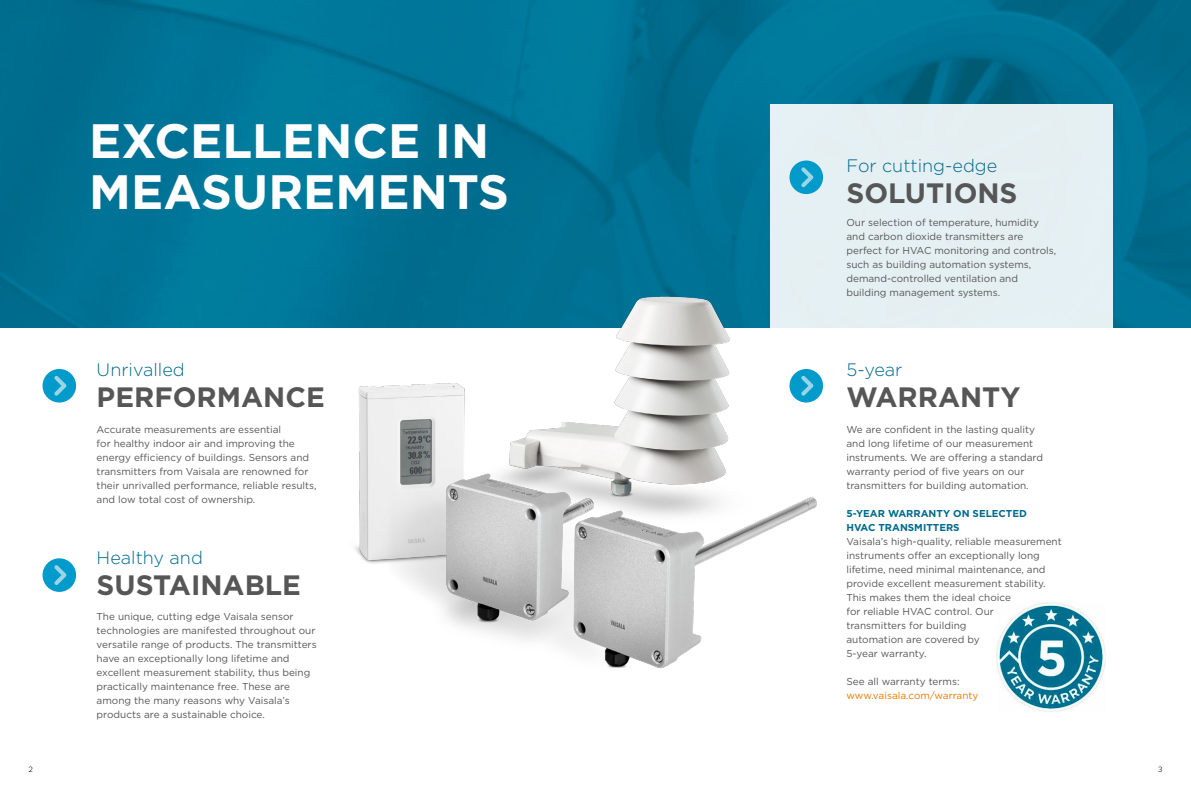
<style>
.page{position:relative;width:1191px;height:794px;background:#fff}
.page>*{position:absolute;margin:0;border:0;box-sizing:border-box;transform-origin:0 0}
.t1{font:700 48.2px/51.6px "Gotham";color:#fff}
.t2{font:700 28px "Gotham";color:#565656}
.t3{font:300 18px "Gotham";color:#006a8c}
.t4{font:10px/14px "Gotham";color:#565656}
.t5{font:700 10px/14px "Gotham";color:#006a8c}
.t6{font:10px "Gotham";color:#e77a00}
.t7{font:300 8px "Proxima Nova";color:#000}
</style>
<div class="page">
<img style="left:0;top:0;width:1191px;height:328px">
<div style="left:43px;top:369px;width:33px;height:33px;background:#009bca;border-radius:50%"></div>
<svg style="left:54px;top:376px;width:12px;height:20px"></svg>
<div style="left:43px;top:558px;width:33px;height:34px;background:#009bca;border-radius:50%"></div>
<svg style="left:54px;top:565px;width:12px;height:20px"></svg>
<div style="left:770px;top:104px;width:342px;height:596px;background:linear-gradient(to bottom,#e3eef2,#fff)"></div>
<div style="left:789px;top:160px;width:34px;height:34px;background:#009bca;border-radius:50%"></div>
<svg style="left:801px;top:167px;width:12px;height:20px"></svg>
<img style="left:996px;top:602px;width:109px;height:109px">
<img style="left:292px;top:240px;width:539px;height:460px">
<h1 class="t1" style="left:89px;top:114px;width:421px">EXCELLENCE IN<br>MEASUREMENTS</h1>
<h3 class="t3" style="left:97px;top:358px;width:90px">Unrivalled</h3>
<h2 class="t2" style="left:97px;top:379px;width:230px">PERFORMANCE</h2>
<p class="t4" style="left:97px;top:422px;width:221px">Accurate measurements are essential<br>for healthy indoor air and improving the energy efficiency of buildings. Sensors and transmitters from Vaisala are renowned for their unrivalled performance, reliable results, and low total cost of ownership.</p>
<h3 class="t3" style="left:97px;top:546px;width:108px">Healthy and</h3>
<h2 class="t2" style="left:97px;top:566px;width:206px">SUSTAINABLE</h2>
<p class="t4" style="left:97px;top:609px;width:221px">The unique, cutting edge Vaisala sensor technologies are manifested throughout our versatile range of products. The transmitters have an exceptionally long lifetime and excellent measurement stability, thus being practically maintenance free. These are among the many reasons why Vaisala’s products are a sustainable choice.</p>
<h3 class="t3" style="left:846px;top:154px;width:152px">For cutting-edge</h3>
<h2 class="t2" style="left:846px;top:174px;width:173px">SOLUTIONS</h2>
<p class="t4" style="left:846px;top:215px;width:211px">Our selection of temperature, humidity and carbon dioxide transmitters are perfect for HVAC monitoring and controls, such as building automation systems, demand-controlled ventilation and building management systems.</p>
<h3 class="t3" style="left:846px;top:358px;width:58px">5-year</h3>
<h2 class="t2" style="left:846px;top:379px;width:175px">WARRANTY</h2>
<p class="t4" style="left:846px;top:422px;width:198px">We are confident in the lasting quality and long lifetime of our measurement instruments. We are offering a standard warranty period of five years on our transmitters for building automation.</p>
<p class="t5" style="left:846px;top:506px;width:182px">5-YEAR WARRANTY ON SELECTED<br>HVAC TRANSMITTERS</p>
<p class="t4" style="left:846px;top:534px;width:217px">Vaisala’s high-quality, reliable measurement instruments offer an exceptionally long lifetime, need minimal maintenance, and provide excellent measurement stability.<br>This makes them the ideal choice<br>for reliable HVAC control. Our<br>transmitters for building<br>automation are covered by<br>5-year warranty.</p>
<p class="t4" style="left:846px;top:674px;width:115px">See all warranty terms:</p>
<p class="t6" style="left:846px;top:689px;width:134px">www.vaisala.com/warranty</p>
<p class="t7" style="left:28px;top:765px;width:6px">2</p>
<p class="t7" style="left:1158px;top:765px;width:6px">3</p>
</div>
